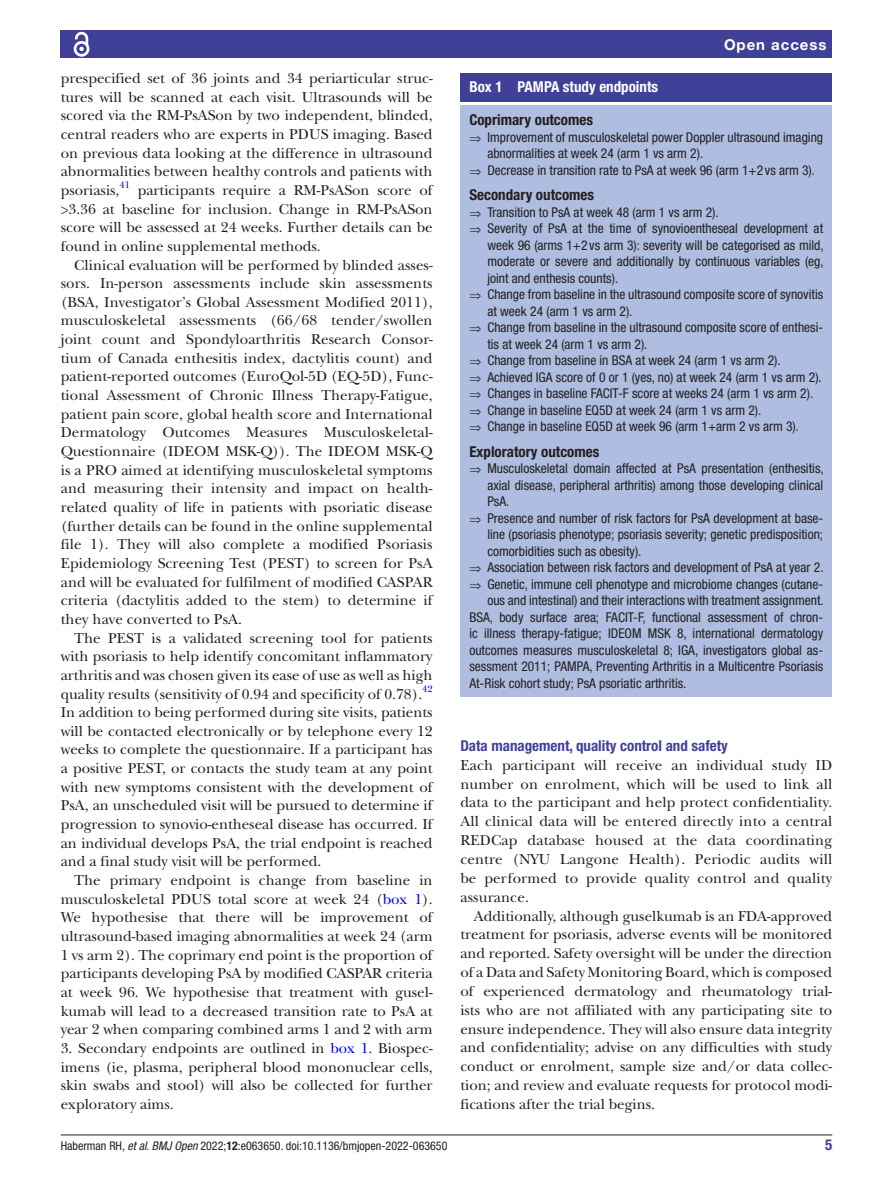
<style>
.page{position:relative;width:893px;height:1191px;background:#fff}
.page>*{position:absolute;margin:0;border:0;box-sizing:border-box;transform-origin:0 0}
.t1{font:15px/18.6px "New Baskerville";color:#231f20;text-align:justify}
.t2{font:700 condensed 15px "Helvetica Neue LT Std";color:#231f20}
.t3{font:700 condensed 15px "Helvetica Neue LT Std";color:#414099}
.t4{font:700 condensed 15px "Helvetica Neue LT Std";color:#fff}
.t5{font:700 15px "Helvetica Neue LT Std";letter-spacing:.065em;color:#fff}
.t6{font:condensed 13.5px "Helvetica Neue LT Std";color:#231f20}
.t7{font:condensed 12px "Helvetica Neue LT Std";color:#231f20}
.t8{font:9.9px "New Baskerville";color:#00f}
.s1{color:#00f}
.s2{font-style:italic}
.s3{font-weight:700}
</style>
<div class="page">
<hr style="left:61px;top:1134px;width:771px;height:1px;background:#231f20">
<div style="left:61px;top:31px;width:771px;height:27px;background:#414099"></div>
<svg style="left:73px;top:31px;width:17px;height:26px"></svg>
<div style="left:460px;top:73px;width:372px;height:28px;background:#414099"></div>
<div style="left:460px;top:106px;width:372px;height:591px;background:#afbde1"></div>
<p class="t1" style="left:61px;top:69px;width:373px">prespecified set of 36 joints and 34 periarticular struc&shy;tures will be scanned at each visit. Ultrasounds will be scored via the RM-PsASon by two independent, blinded, central readers who are experts in PDUS imaging. Based on previous data looking at the difference in ultrasound abnormalities between healthy controls and patients with psoriasis,</p>
<p class="t8" style="left:120px;top:179px;width:12px">41</p>
<p class="t1" style="left:61px;top:181px;width:373px;text-indent:77px">participants require a RM-PsASon score of &gt;3.36 at baseline for inclusion. Change in RM-PsASon score will be assessed at 24 weeks. Further details can be found in online supplemental methods.</p>
<p class="t1" style="left:61px;top:255px;width:373px;text-indent:14px">Clinical evaluation will be performed by blinded asses&shy;sors. In-person assessments include skin assessments (BSA, Investigator’s Global Assessment Modified 2011), musculoskeletal assessments (66/68 tender/swollen joint count and Spondyloarthritis Research Consor&shy;tium of Canada enthesitis index, dactylitis count) and patient-reported outcomes (EuroQol-5D (EQ-5D), Func&shy;tional Assessment of Chronic Illness Therapy-Fatigue, patient pain score, global health score and International Dermatology Outcomes Measures Musculoskeletal-Questionnaire (IDEOM MSK-Q)). The IDEOM MSK-Q is a PRO aimed at identifying musculoskeletal symptoms and measuring their intensity and impact on health&shy;related quality of life in patients with psoriatic disease (further details can be found in the online supplemental file 1). They will also complete a modified Psoriasis Epidemiology Screening Test (PEST) to screen for PsA and will be evaluated for fulfilment of modified CASPAR criteria (dactylitis added to the stem) to determine if they have converted to PsA.</p>
<p class="t1" style="left:61px;top:628px;width:373px;text-indent:14px">The PEST is a validated screening tool for patients with psoriasis to help identify concomitant inflammatory arthritis and was chosen given its ease of use as well as high quality results (sensitivity of 0.94 and specificity of 0.78).</p>
<p class="t8" style="left:422px;top:683px;width:12px">42</p>
<p class="t1" style="left:61px;top:703px;width:373px">In addition to being performed during site visits, patients will be contacted electronically or by telephone every 12 weeks to complete the questionnaire. If a participant has a positive PEST, or contacts the study team at any point with new symptoms consistent with the development of PsA, an unscheduled visit will be pursued to determine if progression to synovio-entheseal disease has occurred. If an individual develops PsA, the trial endpoint is reached and a final study visit will be performed.</p>
<p class="t1" style="left:61px;top:871px;width:373px;text-indent:14px">The primary endpoint is change from baseline in musculoskeletal PDUS total score at week 24 (<span class="s1">box 1</span>).<br>We hypothesise that there will be improvement of ultrasound-based imaging abnormalities at week 24 (arm 1 vs arm 2). The coprimary end point is the proportion of participants developing PsA by modified CASPAR criteria at week 96. We hypothesise that treatment with gusel&shy;kumab will lead to a decreased transition rate to PsA at year 2 when comparing combined arms 1 and 2 with arm</p>
<p class="t1" style="left:61px;top:1038px;width:373px">3. Secondary endpoints are outlined in <span class="s1">box 1</span>. Biospec&shy;imens (ie, plasma, peripheral blood mononuclear cells, skin swabs and stool) will also be collected for further exploratory aims.</p>
<p class="t5" style="left:724px;top:35px;width:104px">Open access</p>
<p class="t4" style="left:469px;top:78px;width:190px">Box 1 PAMPA study endpoints</p>
<p class="t2" style="left:469px;top:111px;width:125px">Coprimary outcomes</p>
<p class="t6" style="left:469px;top:129px;width:355px">⇒ Improvement of musculoskeletal power Doppler ultrasound imaging</p>
<p class="t6" style="left:487px;top:146px;width:217px">abnormalities at week 24 (arm 1 vs arm 2).</p>
<p class="t6" style="left:469px;top:162px;width:347px">⇒ Decrease in transition rate to PsA at week 96 (arm 1+2 vs arm 3).</p>
<p class="t2" style="left:469px;top:186px;width:126px">Secondary outcomes</p>
<p class="t6" style="left:469px;top:204px;width:251px">⇒ Transition to PsA at week 48 (arm 1 vs arm 2).</p>
<p class="t6" style="left:469px;top:221px;width:355px">⇒ Severity of PsA at the time of synovioentheseal development at</p>
<p class="t6" style="left:487px;top:237px;width:338px">week 96 (arms 1+2 vs arm 3): severity will be categorised as mild,</p>
<p class="t6" style="left:487px;top:254px;width:338px">moderate or severe and additionally by continuous variables (eg,</p>
<p class="t6" style="left:487px;top:270px;width:132px">joint and enthesis counts).</p>
<p class="t6" style="left:469px;top:287px;width:355px">⇒ Change from baseline in the ultrasound composite score of synovitis</p>
<p class="t6" style="left:487px;top:303px;width:147px">at week 24 (arm 1 vs arm 2).</p>
<p class="t6" style="left:469px;top:320px;width:355px">⇒ Change from baseline in the ultrasound composite score of enthesi-</p>
<p class="t6" style="left:487px;top:336px;width:162px">tis at week 24 (arm 1 vs arm 2).</p>
<p class="t6" style="left:469px;top:353px;width:313px">⇒ Change from baseline in BSA at week 24 (arm 1 vs arm 2).</p>
<p class="t6" style="left:469px;top:369px;width:354px">⇒ Achieved IGA score of 0 or 1 (yes, no) at week 24 (arm 1 vs arm 2).</p>
<p class="t6" style="left:469px;top:386px;width:345px">⇒ Changes in baseline FACIT-F score at weeks 24 (arm 1 vs arm 2).</p>
<p class="t6" style="left:469px;top:402px;width:294px">⇒ Change in baseline EQ5D at week 24 (arm 1 vs arm 2).</p>
<p class="t6" style="left:469px;top:419px;width:331px">⇒ Change in baseline EQ5D at week 96 (arm 1+arm 2 vs arm 3).</p>
<p class="t2" style="left:469px;top:442px;width:132px">Exploratory outcomes</p>
<p class="t6" style="left:469px;top:461px;width:356px">⇒ Musculoskeletal domain affected at PsA presentation (enthesitis,</p>
<p class="t6" style="left:487px;top:477px;width:337px">axial disease, peripheral arthritis) among those developing clinical</p>
<p class="t6" style="left:487px;top:494px;width:23px">PsA.</p>
<p class="t6" style="left:469px;top:510px;width:355px">⇒ Presence and number of risk factors for PsA development at base-</p>
<p class="t6" style="left:487px;top:527px;width:337px">line (psoriasis phenotype; psoriasis severity; genetic predisposition;</p>
<p class="t6" style="left:487px;top:543px;width:156px">comorbidities such as obesity).</p>
<p class="t6" style="left:469px;top:560px;width:356px">⇒ Association between risk factors and development of PsA at year 2.</p>
<p class="t6" style="left:469px;top:576px;width:355px">⇒ Genetic, immune cell phenotype and microbiome changes (cutane-</p>
<p class="t6" style="left:487px;top:593px;width:338px">ous and intestinal) and their interactions with treatment assignment.</p>
<p class="t6" style="left:469px;top:609px;width:355px">BSA, body surface area; FACIT-F, functional assessment of chron-</p>
<p class="t6" style="left:469px;top:626px;width:355px">ic illness therapy-fatigue; IDEOM MSK 8, international dermatology</p>
<p class="t6" style="left:469px;top:642px;width:355px">outcomes measures musculoskeletal 8; IGA, investigators global as-</p>
<p class="t6" style="left:469px;top:659px;width:355px">sessment 2011; PAMPA, Preventing Arthritis in a Multicentre Psoriasis</p>
<p class="t6" style="left:469px;top:675px;width:219px">At-Risk cohort study; PsA psoriatic arthritis.</p>
<p class="t3" style="left:460px;top:736px;width:269px">Data management, quality control and safety</p>
<p class="t1" style="left:460px;top:755px;width:373px">Each participant will receive an individual study ID number on enrolment, which will be used to link all data to the participant and help protect confidentiality.<br>All clinical data will be entered directly into a central REDCap database housed at the data coordinating centre (NYU Langone Health). Periodic audits will be performed to provide quality control and quality assurance.</p>
<p class="t1" style="left:460px;top:906px;width:373px;text-indent:14px">Additionally, although guselkumab is an FDA-approved treatment for psoriasis, adverse events will be monitored and reported. Safety oversight will be under the direction of a Data and Safety Monitoring Board, which is composed of experienced dermatology and rheumatology trial&shy;ists who are not affiliated with any participating site to ensure independence. They will also ensure data integrity and confidentiality; advise on any difficulties with study conduct or enrolment, sample size and/or data collec&shy;tion; and review and evaluate requests for protocol modi&shy;fications after the trial begins.</p>
<p class="t7" style="left:61px;top:1138px;width:388px">Haberman RH, <span class="s2">et al</span>. <span class="s2">BMJ Open</span> 2022;<span class="s3">12</span>:e063650. doi:10.1136/bmjopen-2022-063650</p>
<p class="t3" style="left:825px;top:1135px;width:9px">5</p>
</div>
